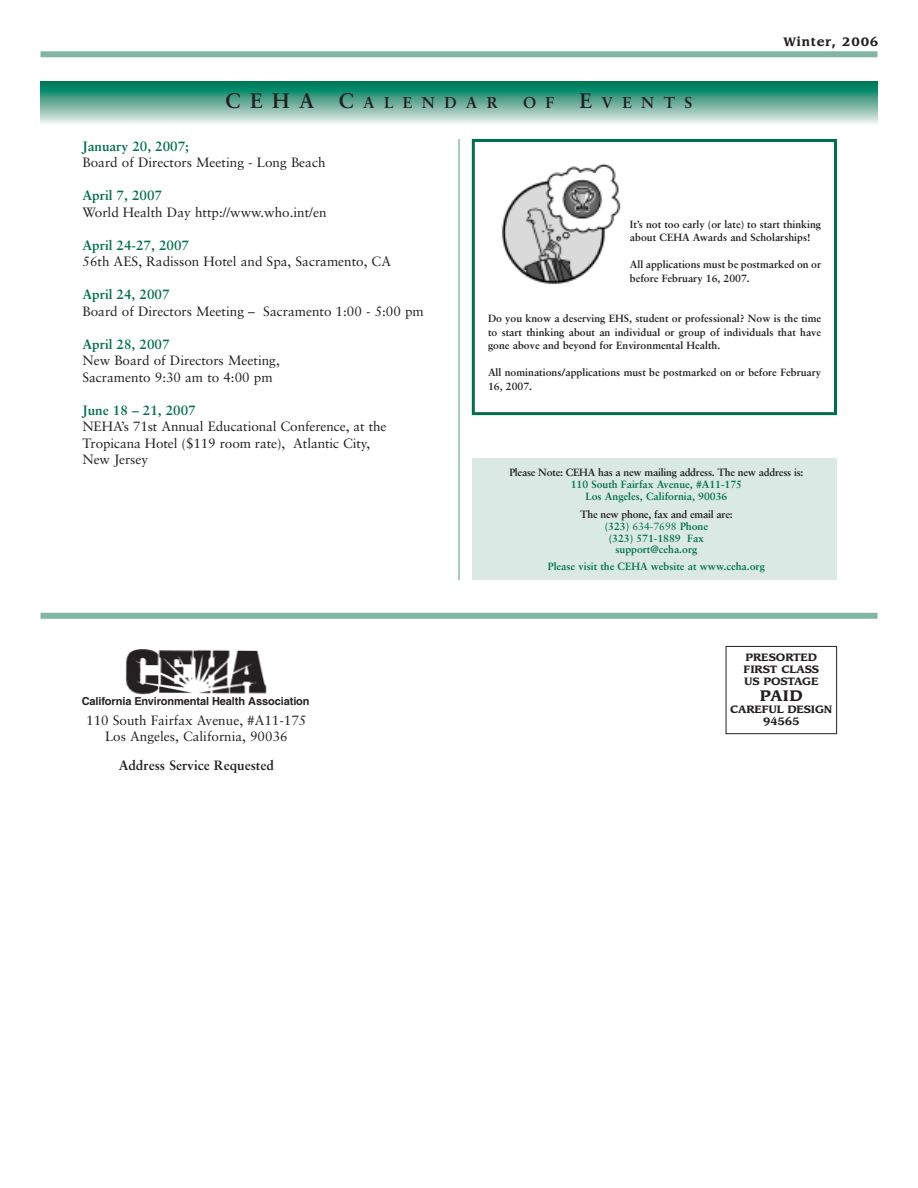
<style>
.page{position:relative;width:918px;height:1188px;background:#fff}
.page>*{position:absolute;margin:0;border:0;box-sizing:border-box;transform-origin:0 0}
.t1{font:700 15.75px "Sabon";letter-spacing:.595em;color:#231f20}
.t2{font:700 15px "Leawood";color:#231f20}
.t3{font:13.5px/16.5px "Sabon";color:#231f20}
.t4{font:700 13.5px "Sabon";color:#007049}
.t5{font:700 13.5px "Sabon";color:#231f20}
.t6{font:700 12px "Leawood";letter-spacing:.07em;color:#231f20}
.t7{font:700 10.95px "Helvetica";letter-spacing:-.01em;color:#231f20}
.t8{font:700 10.5px/13.5px "Sabon";color:#231f20}
.t9{font:700 10.5px/11.7px "Sabon";color:#007049;text-align:center}
.t10{font:700 10.5px "Sabon";letter-spacing:-.02em;color:#231f20}
.t11{font:700 10.5px/12px "Leawood";letter-spacing:-.015em;color:#231f20}
.s1{font-size:21px}
.s2{color:#231f20}
.s3{font-weight:400}
</style>
<div class="page">
<div style="left:472px;top:139px;width:365px;height:276px;border:3px solid #007049"></div>
<div style="left:472px;top:458px;width:365px;height:122px;background:#dae9e4"></div>
<div style="left:40px;top:51px;width:838px;height:6px;background:#82b6a4"></div>
<div style="left:40px;top:613px;width:838px;height:6px;background:#82b6a4"></div>
<img style="left:125px;top:649px;width:142px;height:46px">
<div style="left:726px;top:646px;width:111px;height:88px;border:1px solid #231f20"></div>
<hr style="left:459px;top:139px;width:1px;height:441px;background:#4b9b81">
<img style="left:41px;top:82px;width:837px;height:42px">
<hr style="left:41px;top:81px;width:837px;height:1px;background:#00754f">
<img style="left:501px;top:163px;width:120px;height:122px">
<p class="t1" style="left:226px;top:96px;width:274px"><span class="s1">CEHA C</span>ALENDAR</p>
<p class="t1" style="left:523px;top:96px;width:171px">OF <span class="s1">E</span>VENTS</p>
<p class="t6" style="left:784px;top:36px;width:96px">Winter, 2006</p>
<p class="t4" style="left:82px;top:141px;width:108px">January 20, 2007;</p>
<p class="t3" style="left:82px;top:155px;width:245px">Board of Directors Meeting - Long Beach</p>
<p class="t4" style="left:82px;top:190px;width:81px">April 7, 2007</p>
<p class="t3" style="left:82px;top:205px;width:246px">World Health Day http://www.who.int/en</p>
<p class="t4" style="left:82px;top:240px;width:108px">April 24-27, 2007</p>
<p class="t3" style="left:82px;top:254px;width:310px">56th AES, Radisson Hotel and Spa, Sacramento, CA</p>
<p class="t4" style="left:82px;top:289px;width:89px">April 24, 2007</p>
<p class="t3" style="left:82px;top:304px;width:343px">Board of Directors Meeting – Sacramento 1:00 - 5:00 pm</p>
<p class="t4" style="left:82px;top:339px;width:89px">April 28, 2007</p>
<p class="t3" style="left:82px;top:353px;width:199px">New Board of Directors Meeting,<br>Sacramento 9:30 am to 4:00 pm</p>
<p class="t4" style="left:82px;top:405px;width:115px">June 18 – 21, 2007</p>
<p class="t3" style="left:82px;top:419px;width:306px">NEHA’s 71st Annual Educational Conference, at the<br>Tropicana Hotel ($119 room rate), Atlantic City,<br>New Jersey</p>
<p class="t7" style="left:82px;top:697px;width:229px">Ca forn a Env ronmenta Hea th Assoc at on</p>
<p class="t3" style="left:86px;top:713px;width:222px;text-align:center">110 South Fairfax Avenue, #A11-175<br>Los Angeles, California, 90036</p>
<p class="t5" style="left:119px;top:759px;width:157px">Address Service Requested</p>
<p class="t8" style="left:630px;top:218px;width:193px">It’s not too early (or late) to start thinking about CEHA Awards and Scholarships!</p>
<p class="t8" style="left:630px;top:259px;width:193px">All applications must be postmarked on or before February 16, 2007.</p>
<p class="t8" style="left:488px;top:313px;width:335px;text-align:justify">Do you know a deserving EHS, student or professional? Now is the time to start thinking about an individual or group of individuals that have gone above and beyond for Environmental Health.</p>
<p class="t8" style="left:488px;top:367px;width:335px">All nominations/applications must be postmarked on or before February<br>16, 2007.</p>
<p class="t10" style="left:509px;top:468px;width:296px">Please Note: CEHA has a new mailing address. The new address is:</p>
<p class="t9" style="left:571px;top:479px;width:173px">110 South Fairfax Avenue, #A11-175<br>Los Angeles, California, 90036</p>
<p class="t9" style="left:580px;top:509px;width:154px"><span class="s2">The new phone, fax and email are: </span>(323) <span class="s3">634-7698</span> Phone<br>(323) 571-1889 Fax support@ceha.org</p>
<p class="t9" style="left:548px;top:561px;width:219px">Please visit the CEHA website at www.ceha.org</p>
<p class="t11" style="left:744px;top:652px;width:77px">PRESORTED<br>FIRST CLASS<br>US POSTAGE</p>
<p class="t2" style="left:760px;top:689px;width:44px">PAID</p>
<p class="t11" style="left:730px;top:705px;width:104px;text-align:center">CAREFUL DESIGN<br>94565</p>
</div>
